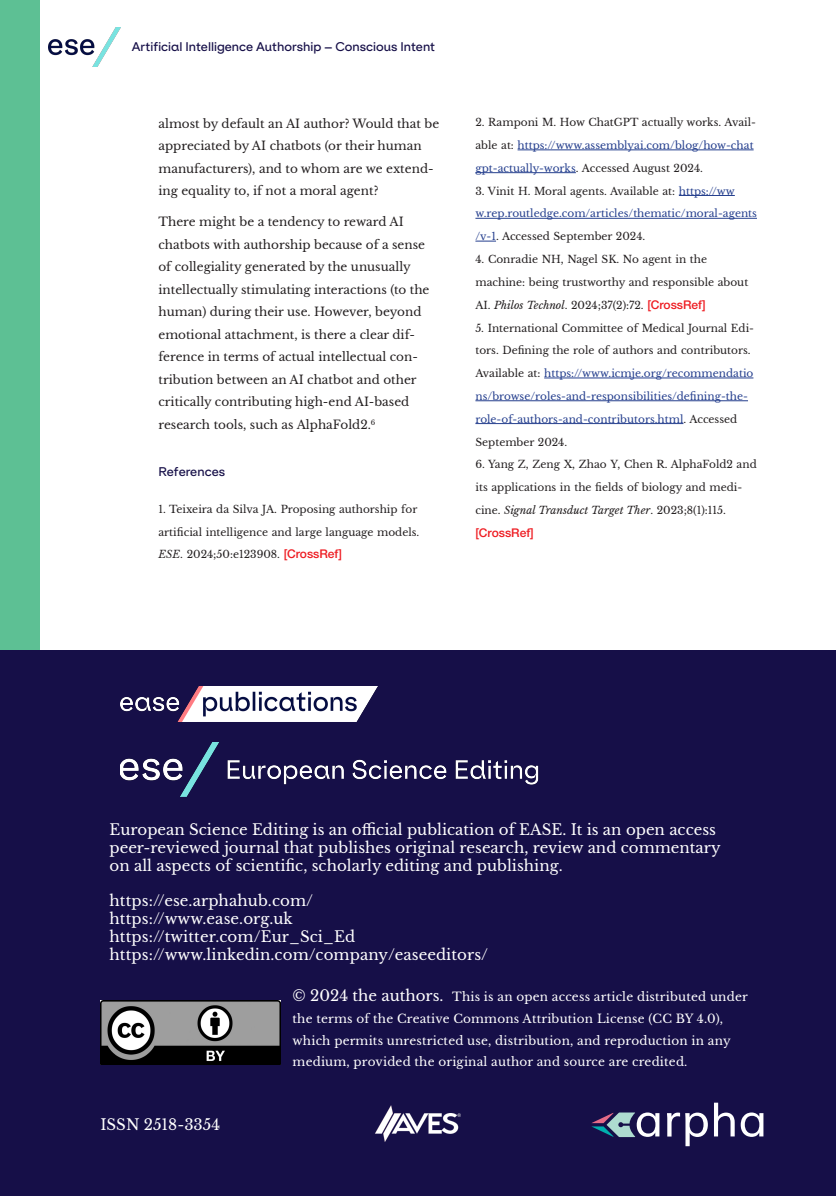
<style>
.page{position:relative;width:836px;height:1196px;background:#fff}
.page>*{position:absolute;margin:0;border:0;box-sizing:border-box;transform-origin:0 0}
.t1{font:15px/18px "Libre Baskerville";color:#fff}
.t2{font:12px/22.5px "Libre Baskerville";color:#231f20}
.t3{font:12px/21.8px "Libre Baskerville";letter-spacing:.015em;color:#fff}
.t4{font:500 12px "ES Klarheit Kurrent";color:#160f48}
.t5{font:500 12px "Helvetica Neue LT Std";color:#ee1d23}
.t6{font:10.5px/22.8px "Libre Baskerville";color:#231f20}
.t7{font:10.5px/22.8px "Libre Baskerville";color:#253f8e}
.s1{font-style:italic}
.s2{font-family:"Helvetica Neue LT Std";font-weight:500;font-size:12px;color:#ee1d23}
.s3{color:#253f8e}
.s4{color:#231f20}
.s5{font-size:15px}
</style>
<div class="page">
<img style="left:48px;top:28px;width:73px;height:39px">
<div style="left:0;top:0;width:39px;height:1196px;background:#5dc094"></div>
<div style="left:0;top:650px;width:836px;height:546px;background:#160f48"></div>
<img style="left:120px;top:686px;width:257px;height:35px">
<img style="left:120px;top:742px;width:419px;height:55px">
<img style="left:100px;top:1000px;width:180px;height:64px">
<svg style="left:591px;top:1112px;width:68px;height:25px"></svg>
<svg style="left:667px;top:1112px;width:40px;height:34px"></svg>
<svg style="left:714px;top:1102px;width:20px;height:34px"></svg>
<svg style="left:740px;top:1112px;width:23px;height:24px"></svg>
<img style="left:375px;top:1105px;width:86px;height:37px">
<hr style="left:517px;top:150px;width:236px;height:1px;background:#253f8e">
<hr style="left:475px;top:172px;width:101px;height:1px;background:#253f8e">
<hr style="left:678px;top:195px;width:56px;height:1px;background:#253f8e">
<hr style="left:475px;top:218px;width:282px;height:1px;background:#253f8e">
<svg style="left:475px;top:241px;width:21px;height:1px"></svg>
<hr style="left:544px;top:378px;width:209px;height:1px;background:#253f8e">
<hr style="left:475px;top:400px;width:273px;height:1px;background:#253f8e">
<hr style="left:475px;top:423px;width:208px;height:1px;background:#253f8e">
<p class="t4" style="left:132px;top:37px;width:305px">Artificial Intelligence Authorship – Conscious Intent</p>
<p class="t2" style="left:158px;top:112px;width:282px">almost by default an AI author? Would that be appreciated by AI chatbots (or their human manufacturers), and to whom are we extend&shy;ing equality to, if not a moral agent?</p>
<p class="t2" style="left:158px;top:211px;width:272px">There might be a tendency to reward AI chatbots with authorship because of a sense of collegiality generated by the unusually intellectually stimulating interactions (to the human) during their use. However, beyond emotional attachment, is there a clear dif&shy;ference in terms of actual intellectual con&shy;tribution between an AI chatbot and other critically contributing high-end AI-based research tools, such as AlphaFold2.<sup>6</sup></p>
<p class="t4" style="left:158px;top:462px;width:68px">References</p>
<p class="t6" style="left:158px;top:498px;width:262px">1. Teixeira da Silva JA. Proposing authorship for artificial intelligence and large language models.<br><span class="s1">ESE</span>. 2024;50:e123908. <span class="s2">[CrossRef]</span></p>
<p class="t6" style="left:475px;top:111px;width:282px">2. Ramponi M. How ChatGPT actually works. Avail&shy;able at: <span class="s3">https://www.assemblyai.com/blog/how-chat gpt-actually-works</span>. Accessed August 2024.</p>
<p class="t7" style="left:475px;top:179px;width:283px"><span class="s4">3. Vinit H. Moral agents. Available at:</span> https://ww w.rep.routledge.com/articles/thematic/moral-agents /v-1<span class="s4">. Accessed September 2024.</span></p>
<p class="t6" style="left:475px;top:248px;width:274px">4. Conradie NH, Nagel SK. No agent in the machine: being trustworthy and responsible about<br>AI. <span class="s1">Philos Technol</span>. 2024;37(2):72. <span class="s2">[CrossRef]</span></p>
<p class="t6" style="left:475px;top:316px;width:280px">5. International Committee of Medical Journal Edi&shy;tors. Defining the role of authors and contributors.<br>Available at: <span class="s3">https://www.icmje.org/recommendatio ns/browse/roles-and-responsibilities/defining-the&shy;role-of-authors-and-contributors.html</span>. Accessed September 2024.</p>
<p class="t6" style="left:475px;top:453px;width:283px">6. Yang Z, Zeng X, Zhao Y, Chen R. AlphaFold2 and its applications in the fields of biology and medi&shy;cine. <span class="s1">Signal Transduct Target Ther</span>. 2023;8(1):115.</p>
<p class="t5" style="left:475px;top:525px;width:60px">[CrossRef]</p>
<h1 class="t1" style="left:109px;top:820px;width:612px">European Science Editing is an official publication of EASE. It is an open access peer-reviewed journal that publishes original research, review and commentary on all aspects of scientific, scholarly editing and publishing.</h1>
<h1 class="t1" style="left:109px;top:891px;width:380px">https://ese.arphahub.com/ https://www.ease.org.uk https://twitter.com/Eur_Sci_Ed https://www.linkedin.com/company/easeeditors/</h1>
<p class="t3" style="left:292px;top:986px;width:456px"><span class="s5">© 2024 the authors.</span> This is an open access article distributed under the terms of the Creative Commons Attribution License (CC BY 4.0), which permits unrestricted use, distribution, and reproduction in any medium, provided the original author and source are credited.</p>
<h1 class="t1" style="left:100px;top:1115px;width:121px">ISSN 2518-3354</h1>
</div>
